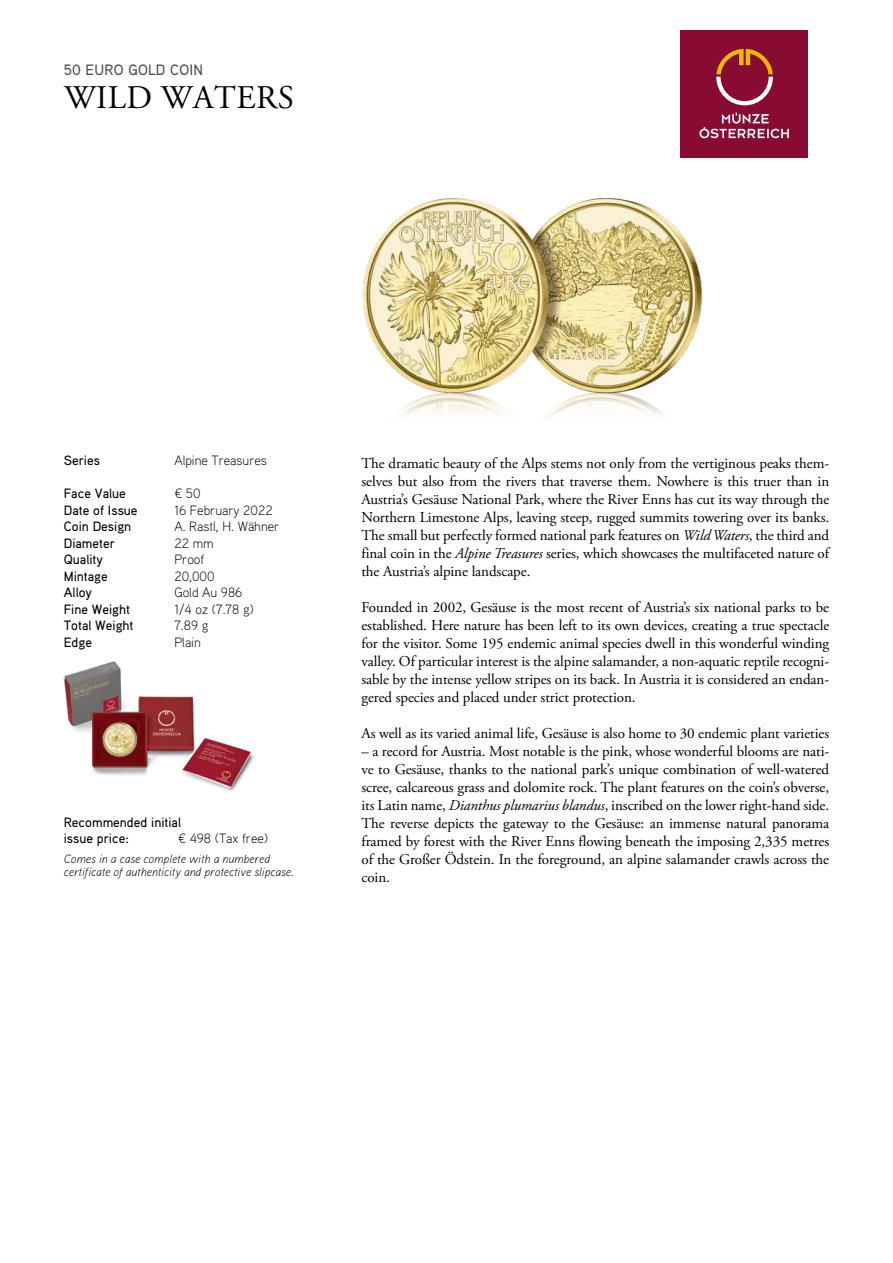
<style>
.page{position:relative;width:893px;height:1263px;background:#fff}
.page>*{position:absolute;margin:0;border:0;box-sizing:border-box;transform-origin:0 0}
.t1{font:33px "Adobe Garamond Pro";letter-spacing:.015em;color:#000}
.t2{font:15px/18px "Adobe Garamond Pro";letter-spacing:-.005em;color:#000;text-align:justify}
.t3{font:500 15px "Aaux Pro";letter-spacing:.015em;color:#494c53}
.t4{font:500 13.5px/16.5px "Aaux Pro";color:#000}
.t5{font:300 13.5px "Aaux Pro";color:#000}
.t6{font:italic 300 12px/13.5px "Aaux Pro";color:#000}
.s1{font-style:italic}
</style>
<div class="page">
<div style="left:680px;top:30px;width:128px;height:127px;background:#880c32"></div>
<svg style="left:716px;top:49px;width:57px;height:56px"></svg>
<svg style="left:699px;top:113px;width:90px;height:25px"></svg>
<img style="left:362px;top:198px;width:341px;height:220px">
<img style="left:63px;top:661px;width:192px;height:130px">
<p class="t3" style="left:64px;top:61px;width:141px">50 EURO GOLD COIN</p>
<h1 class="t1" style="left:64px;top:78px;width:231px">WILD WATERS</h1>
<p class="t4" style="left:64px;top:452px;width:38px">Series</p>
<p class="t5" style="left:174px;top:452px;width:94px">Alpine Treasures</p>
<p class="t4" style="left:64px;top:485px;width:64px">Face Value</p>
<p class="t5" style="left:174px;top:485px;width:28px">¤ 50</p>
<p class="t4" style="left:64px;top:502px;width:75px">Date of Issue</p>
<p class="t5" style="left:174px;top:502px;width:100px">16 February 2022</p>
<p class="t4" style="left:64px;top:518px;width:69px">Coin Design</p>
<p class="t5" style="left:174px;top:518px;width:106px">A. Rastl, H. Wähner</p>
<p class="t4" style="left:64px;top:535px;width:53px">Diameter</p>
<p class="t5" style="left:174px;top:535px;width:41px">22 mm</p>
<p class="t4" style="left:64px;top:551px;width:41px">Quality</p>
<p class="t5" style="left:174px;top:551px;width:32px">Proof</p>
<p class="t4" style="left:64px;top:568px;width:46px">Mintage</p>
<p class="t5" style="left:174px;top:568px;width:42px">20,000</p>
<p class="t4" style="left:64px;top:584px;width:30px">Alloy</p>
<p class="t5" style="left:174px;top:584px;width:70px">Gold Au 986</p>
<p class="t4" style="left:64px;top:601px;width:68px">Fine Weight</p>
<p class="t5" style="left:174px;top:601px;width:81px">1/4 oz (7.78 g)</p>
<p class="t4" style="left:64px;top:617px;width:71px">Total Weight</p>
<p class="t5" style="left:174px;top:617px;width:35px">7.89 g</p>
<p class="t4" style="left:64px;top:634px;width:30px">Edge</p>
<p class="t5" style="left:174px;top:634px;width:28px">Plain</p>
<p class="t4" style="left:64px;top:814px;width:119px">Recommended initial issue price:</p>
<p class="t5" style="left:178px;top:830px;width:92px">¤ 498 (Tax free)</p>
<p class="t6" style="left:64px;top:851px;width:231px">Comes in a case complete with a numbered certificate of authenticity and protective slipcase.</p>
<p class="t2" style="left:361px;top:455px;width:469px">The dramatic beauty of the Alps stems not only from the vertiginous peaks them&shy;selves but also from the rivers that traverse them. Nowhere is this truer than in Austria’s Gesäuse National Park, where the River Enns has cut its way through the Northern Limestone Alps, leaving steep, rugged summits towering over its banks.<br>The small but perfectly formed national park features on <span class="s1">Wild Waters</span>, the third and final coin in the <span class="s1">Alpine Treasures</span> series, which showcases the multifaceted nature of the Austria’s alpine landscape.</p>
<p class="t2" style="left:361px;top:599px;width:469px">Founded in 2002, Gesäuse is the most recent of Austria’s six national parks to be established. Here nature has been left to its own devices, creating a true spectacle for the visitor. Some 195 endemic animal species dwell in this wonderful winding valley. Of particular interest is the alpine salamander, a non-aquatic reptile recogni&shy;sable by the intense yellow stripes on its back. In Austria it is considered an endan&shy;gered species and placed under strict protection.</p>
<p class="t2" style="left:361px;top:725px;width:469px">As well as its varied animal life, Gesäuse is also home to 30 endemic plant varieties</p>
<p class="t2" style="left:361px;top:743px;width:469px">– a record for Austria. Most notable is the pink, whose wonderful blooms are nati&shy;ve to Gesäuse, thanks to the national park’s unique combination of well-watered scree, calcareous grass and dolomite rock. The plant features on the coin’s obverse, its Latin name, <span class="s1">Dianthus plumarius blandus</span>, inscribed on the lower right-hand side.<br>The reverse depicts the gateway to the Gesäuse: an immense natural panorama framed by forest with the River Enns flowing beneath the imposing 2,335 metres of the Großer Ödstein. In the foreground, an alpine salamander crawls across the coin.</p>
</div>
